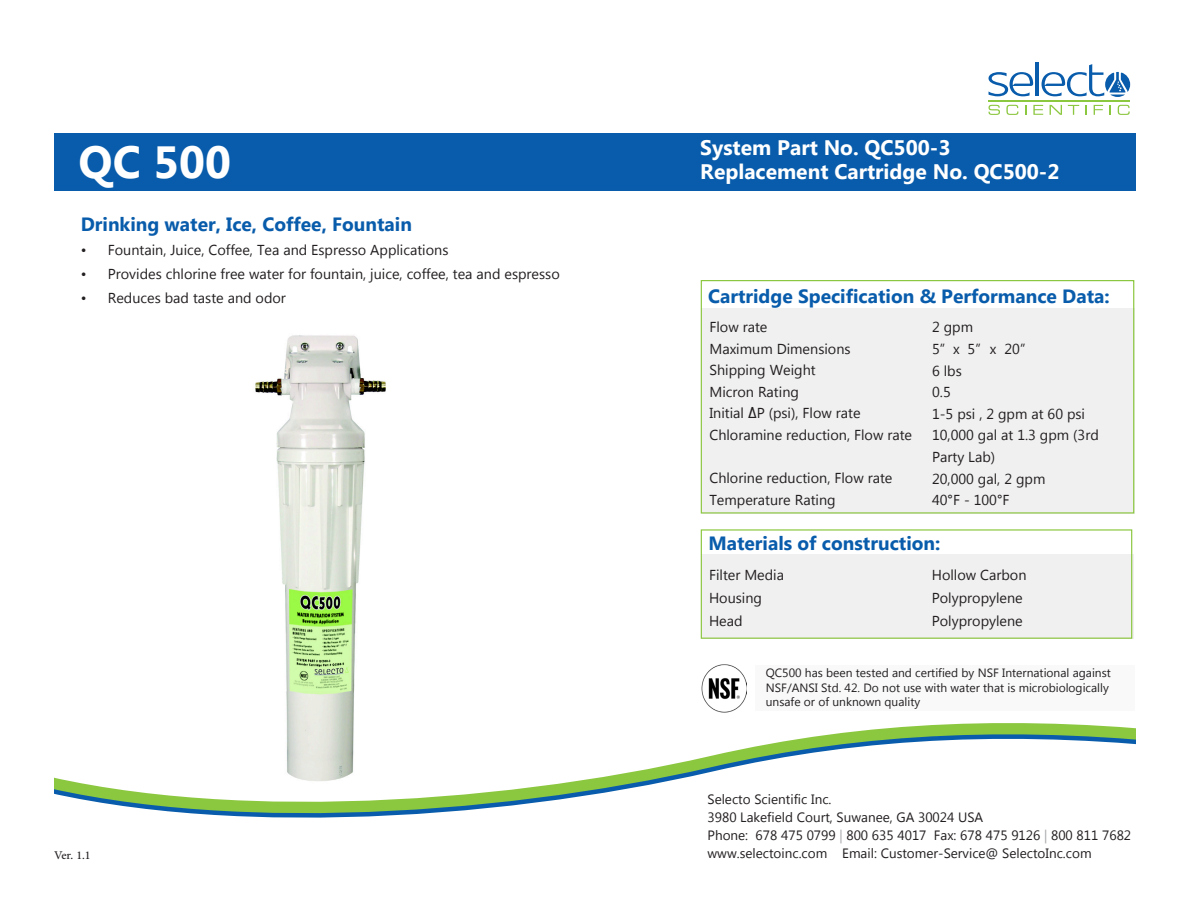
<style>
.page{position:relative;width:1188px;height:918px;background:#fff}
.page>*{position:absolute;margin:0;border:0;box-sizing:border-box;transform-origin:0 0}
.t1{font:700 45px "Microsoft Tai Le";color:#fff}
.t2{font:700 21px "Microsoft Tai Le";color:#fff}
.t3{font:700 19.2px "Microsoft Tai Le";color:#085cab}
.t4{font:16.5px "Adobe Arabic";color:#231f20}
.t5{font:14.4px/21.6px "Microsoft Tai Le";color:#231f20}
.t6{font:13.5px "Microsoft Tai Le";color:#231f20}
.t7{font:12px/14.4px "Microsoft Tai Le";color:#231f20}
.s1{font-family:"Monaco"}
.s2{color:#a4a5a9}
</style>
<div class="page">
<div style="left:701px;top:308px;width:433px;height:206px;background:#f0f0f0"></div>
<svg style="left:989px;top:72px;width:44px;height:24px"></svg>
<svg style="left:989px;top:105px;width:11px;height:10px"></svg>
<svg style="left:1006px;top:105px;width:12px;height:10px"></svg>
<svg style="left:1033px;top:105px;width:10px;height:10px"></svg>
<svg style="left:1050px;top:105px;width:12px;height:10px"></svg>
<svg style="left:1068px;top:105px;width:11px;height:10px"></svg>
<svg style="left:1085px;top:105px;width:2px;height:10px"></svg>
<svg style="left:1094px;top:105px;width:9px;height:10px"></svg>
<svg style="left:1118px;top:105px;width:12px;height:10px"></svg>
<hr style="left:989px;top:100px;width:141px;height:2px;background:#8cc740">
<svg style="left:1042px;top:64px;width:88px;height:33px"></svg>
<hr style="left:1035px;top:63px;width:4px;height:33px;background:#085cab">
<div style="left:701px;top:280px;width:433px;height:234px;border:1px solid #8cc740"></div>
<div style="left:0;top:133px;width:1188px;height:57px;background:#085cab"></div>
<svg style="left:891px;top:723px;width:241px;height:5px"></svg>
<svg style="left:54px;top:728px;width:1082px;height:90px"></svg>
<div style="left:701px;top:555px;width:432px;height:84px;background:#f0f0f0"></div>
<div style="left:701px;top:529px;width:431px;height:110px;border:1px solid #8cc740"></div>
<div style="left:1136px;top:0;width:52px;height:852px;background:#fff"></div>
<div style="left:0;top:10px;width:54px;height:881px;background:#fff"></div>
<div style="left:755px;top:665px;width:379px;height:46px;background:#f9f9f9"></div>
<img style="left:702px;top:664px;width:45px;height:48px">
<img style="left:247px;top:335px;width:147px;height:453px">
<p class="t1" style="left:79px;top:136px;width:154px">QC 500</p>
<p class="t3" style="left:81px;top:213px;width:333px">Drinking water, Ice, Coffee, Fountain</p>
<p class="t5" style="left:108px;top:240px;width:342px">Fountain, Juice, Coffee, Tea and Espresso Applications</p>
<p class="t5" style="left:81px;top:240px;width:7px">•</p>
<p class="t5" style="left:81px;top:264px;width:7px">•</p>
<p class="t5" style="left:81px;top:288px;width:7px">•</p>
<p class="t5" style="left:108px;top:264px;width:454px">Provides chlorine free water for fountain, juice, coffee, tea and espresso</p>
<p class="t5" style="left:108px;top:288px;width:180px">Reduces bad taste and odor</p>
<p class="t4" style="left:54px;top:844px;width:38px">Ver. 1.1</p>
<p class="t2" style="left:700px;top:136px;width:252px">System Part No. QC500-3</p>
<p class="t2" style="left:700px;top:160px;width:361px">Replacement Cartridge No. QC500-2</p>
<p class="t3" style="left:708px;top:285px;width:403px">Cartridge Specification &amp; Performance Data:</p>
<p class="t5" style="left:932px;top:317px;width:43px">2 gpm</p>
<p class="t5" style="left:1004px;top:339px;width:31px">20“</p>
<p class="t5" style="left:709px;top:317px;width:60px">Flow rate</p>
<p class="t5" style="left:709px;top:339px;width:143px">Maximum Dimensions</p>
<p class="t5" style="left:709px;top:360px;width:108px">Shipping Weight</p>
<p class="t5" style="left:709px;top:382px;width:91px">Micron Rating</p>
<p class="t5" style="left:709px;top:403px;width:153px">Initial <span class="s1">Δ</span>P (psi ,) Flow rate</p>
<p class="t5" style="left:709px;top:425px;width:204px">Chloramine reduction, Flow rate</p>
<p class="t5" style="left:709px;top:468px;width:185px">Chlorine reduction, Flow rate</p>
<p class="t5" style="left:709px;top:490px;width:128px">Temperature Rating</p>
<p class="t5" style="left:932px;top:339px;width:66px">”5 ”5x x</p>
<p class="t5" style="left:932px;top:361px;width:31px">6 lbs</p>
<p class="t5" style="left:932px;top:382px;width:20px">0.5</p>
<p class="t5" style="left:932px;top:404px;width:154px">1-5 psi 2, gpm at 60 psi</p>
<p class="t5" style="left:932px;top:425px;width:168px">10,000 gal at 1.3 gpm 3( rd<br>Party Lab(</p>
<p class="t5" style="left:932px;top:469px;width:115px">20,000 gal 2, gpm</p>
<p class="t5" style="left:932px;top:490px;width:79px">40°F - 100°F</p>
<p class="t3" style="left:708px;top:533px;width:233px">Materials of construction:</p>
<p class="t5" style="left:709px;top:565px;width:77px">Filter Media</p>
<p class="t5" style="left:709px;top:588px;width:55px">Housing</p>
<p class="t5" style="left:709px;top:611px;width:35px">Head</p>
<p class="t5" style="left:932px;top:565px;width:96px">Hollow Carbon</p>
<p class="t5" style="left:932px;top:588px;width:93px">Polypropylene</p>
<p class="t5" style="left:932px;top:611px;width:93px">Polypropylene</p>
<p class="t7" style="left:766px;top:667px;width:347px">QC500 has been tested and certified by NSF International against<br>NSF/ANSI Std. 42. Do not use with water that is microbiologically unsafe or of unknown quality</p>
<p class="t6" style="left:708px;top:792px;width:126px">Selecto Scientific Inc.</p>
<p class="t6" style="left:708px;top:810px;width:277px">3980 Lakefield Court, Suwanee, GA 30024 USA</p>
<p class="t6" style="left:934px;top:828px;width:199px">Fax: 678 475 9126 <span class="s2">|</span> 800 811 7682</p>
<p class="t6" style="left:756px;top:828px;width:172px">678 475 0799 <span class="s2">|</span> 800 635 4017</p>
<p class="t6" style="left:708px;top:828px;width:42px">Phone:</p>
<p class="t6" style="left:708px;top:846px;width:121px">www.selectoinc.com</p>
<p class="t6" style="left:842px;top:846px;width:251px">Email: Customer-Service@ SelectoInc.com</p>
</div>
